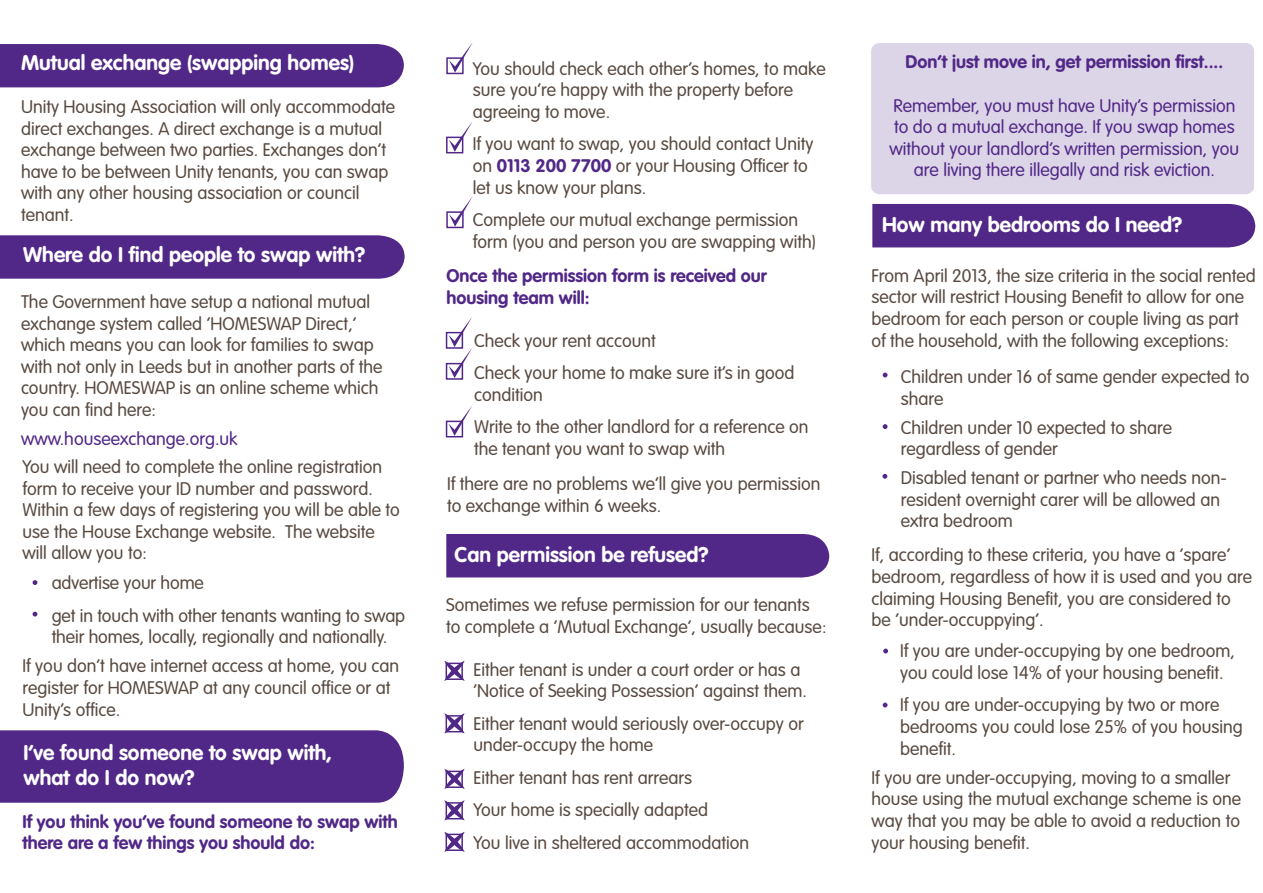
<style>
.page{position:relative;width:1263px;height:893px;background:#fff}
.page>*{position:absolute;margin:0;border:0;box-sizing:border-box;transform-origin:0 0}
.t1{font:700 21px/25.2px "VAG Rounded Std";color:#fff}
.t2{font:300 18px/21.6px "VAG Rounded Std";color:#594a41}
.t3{font:300 18px/21.6px "VAG Rounded Std";color:#512887;text-align:center}
.t4{font:700 18px/21.6px "VAG Rounded Std";color:#512887}
.s1{font-weight:700;color:#512887}
</style>
<div class="page">
<div style="left:871px;top:43px;width:383px;height:151px;background:#dcd4e7;border-radius:8px"></div>
<div style="left:0;top:44px;width:404px;height:43px;background:#512887"></div>
<div style="left:0;top:235px;width:405px;height:44px;background:#512887"></div>
<div style="left:0;top:730px;width:404px;height:73px;background:#512887"></div>
<div style="left:446px;top:332px;width:17px;height:17px;border:2px solid #512887"></div>
<div style="left:446px;top:57px;width:18px;height:17px;border:2px solid #512887"></div>
<svg style="left:449px;top:42px;width:24px;height:31px"></svg>
<div style="left:446px;top:137px;width:17px;height:16px;border:2px solid #512887"></div>
<svg style="left:449px;top:122px;width:23px;height:30px"></svg>
<div style="left:446px;top:534px;width:383px;height:43px;background:#512887"></div>
<div style="left:446px;top:211px;width:18px;height:17px;border:2px solid #512887"></div>
<svg style="left:449px;top:196px;width:24px;height:31px"></svg>
<div style="left:446px;top:363px;width:17px;height:17px;border:2px solid #512887"></div>
<svg style="left:449px;top:317px;width:23px;height:61px"></svg>
<div style="left:446px;top:421px;width:17px;height:16px;border:2px solid #512887"></div>
<svg style="left:449px;top:406px;width:23px;height:30px"></svg>
<svg style="left:33px;top:580px;width:4px;height:5px"></svg>
<svg style="left:33px;top:612px;width:4px;height:4px"></svg>
<svg style="left:444px;top:661px;width:21px;height:20px"></svg>
<svg style="left:444px;top:713px;width:21px;height:20px"></svg>
<svg style="left:444px;top:769px;width:21px;height:20px"></svg>
<svg style="left:444px;top:800px;width:21px;height:20px"></svg>
<svg style="left:444px;top:832px;width:21px;height:20px"></svg>
<div style="left:872px;top:204px;width:383px;height:43px;background:#512887"></div>
<svg style="left:883px;top:373px;width:4px;height:4px"></svg>
<svg style="left:883px;top:424px;width:4px;height:5px"></svg>
<svg style="left:882px;top:474px;width:5px;height:5px"></svg>
<svg style="left:883px;top:649px;width:5px;height:4px"></svg>
<svg style="left:883px;top:703px;width:4px;height:4px"></svg>
<p class="t1" style="left:21px;top:51px;width:335px">Mutual exchange (swapping homes)</p>
<p class="t2" style="left:21px;top:96px;width:376px">Unity Housing Association will only accommodate direct exchanges. A direct exchange is a mutual exchange between two parties. Exchanges don’t have to be between Unity tenants, you can swap with any other housing association or council tenant.</p>
<p class="t1" style="left:23px;top:243px;width:343px">Where do I find people to swap with?</p>
<p class="t2" style="left:21px;top:291px;width:363px">The Government have setup a national mutual exchange system called ‘HOMESWAP Direct,’ which means you can look for families to swap with not only in Leeds but in another parts of the country. HOMESWAP is an online scheme which you can find here:</p>
<p class="t3" style="left:21px;top:428px;width:218px">www.houseexchange.org.uk</p>
<p class="t2" style="left:22px;top:456px;width:379px">You will need to complete the online registration form to receive your ID number and password.<br>Within a few days of registering you will be able to use the House Exchange website. The website will allow you to:</p>
<p class="t2" style="left:52px;top:567px;width:355px;line-height:32.4px">advertise your home<br>get in touch with other tenants wanting to swap</p>
<p class="t2" style="left:22px;top:623px;width:378px;line-height:29.2px;text-indent:29px">their homes, locally, regionally and nationally.<br>If you don’t have internet access at home, you can</p>
<p class="t2" style="left:22px;top:678px;width:369px">register for HOMESWAP at any council office or at<br>Unity’s office.</p>
<p class="t1" style="left:23px;top:740px;width:310px">I’ve found someone to swap with, what do I do now?</p>
<p class="t4" style="left:23px;top:811px;width:377px">If you think you’ve found someone to swap with there are a few things you should do:</p>
<p class="t2" style="left:473px;top:58px;width:355px">You should check each other’s homes, to make sure you’re happy with the property before agreeing to move.</p>
<p class="t2" style="left:473px;top:134px;width:342px">If you want to swap, you should contact Unity on <span class="s1">0113 200 7700</span> or your Housing Officer to let us know your plans.</p>
<p class="t2" style="left:473px;top:209px;width:345px">Complete our mutual exchange permission form (you and person you are swapping with)</p>
<p class="t4" style="left:447px;top:266px;width:322px">Once the permission form is received our housing team will:</p>
<p class="t2" style="left:474px;top:325px;width:322px;line-height:32.4px">Check your rent account<br>Check your home to make sure it’s in good</p>
<p class="t2" style="left:474px;top:379px;width:336px;line-height:32.4px">condition<br>Write to the other landlord for a reference on</p>
<p class="t2" style="left:447px;top:431px;width:375px;line-height:35.5px;text-indent:27px">the tenant you want to swap with<br>If there are no problems we’ll give you permission</p>
<p class="t2" style="left:447px;top:496px;width:216px">to exchange within 6 weeks.</p>
<p class="t1" style="left:454px;top:542px;width:256px">Can permission be refused?</p>
<p class="t2" style="left:446px;top:595px;width:382px">Sometimes we refuse permission for our tenants to complete a ‘Mutual Exchange’, usually because:</p>
<p class="t2" style="left:474px;top:659px;width:335px">Either tenant is under a court order or has a ‘Notice of Seeking Possession’ against them.</p>
<p class="t2" style="left:474px;top:713px;width:332px">Either tenant would seriously over-occupy or under-occupy the home</p>
<p class="t2" style="left:474px;top:762px;width:277px;line-height:32.4px">Either tenant has rent arrears<br>Your home is specially adapted<br>You live in sheltered accommodation</p>
<p class="t4" style="left:905px;top:52px;width:319px">Don’t just move in, get permission first....</p>
<p class="t3" style="left:889px;top:95px;width:351px">Remember, you must have Unity’s permission to do a mutual exchange. If you swap homes without your landlord’s written permission, you are living there illegally and risk eviction.</p>
<p class="t1" style="left:882px;top:212px;width:302px">How many bedrooms do I need?</p>
<p class="t2" style="left:871px;top:265px;width:386px">From April 2013, the size criteria in the social rented sector will restrict Housing Benefit to allow for one bedroom for each person or couple living as part of the household, with the following exceptions:</p>
<p class="t2" style="left:901px;top:367px;width:350px">Children under 16 of same gender expected to share</p>
<p class="t2" style="left:901px;top:417px;width:273px">Children under 10 expected to share regardless of gender</p>
<p class="t2" style="left:901px;top:468px;width:328px">Disabled tenant or partner who needs non&shy;resident overnight carer will be allowed an extra bedroom</p>
<p class="t2" style="left:872px;top:545px;width:382px">If, according to these criteria, you have a ‘spare’ bedroom, regardless of how it is used and you are claiming Housing Benefit, you are considered to be ‘under-occuppying’.</p>
<p class="t2" style="left:900px;top:641px;width:336px">If you are under-occupying by one bedroom, you could lose 14% of your housing benefit.</p>
<p class="t2" style="left:900px;top:695px;width:344px">If you are under-occupying by two or more bedrooms you could lose 25% of you housing benefit.</p>
<p class="t2" style="left:872px;top:767px;width:371px">If you are under-occupying, moving to a smaller house using the mutual exchange scheme is one way that you may be able to avoid a reduction to your housing benefit.</p>
</div>
